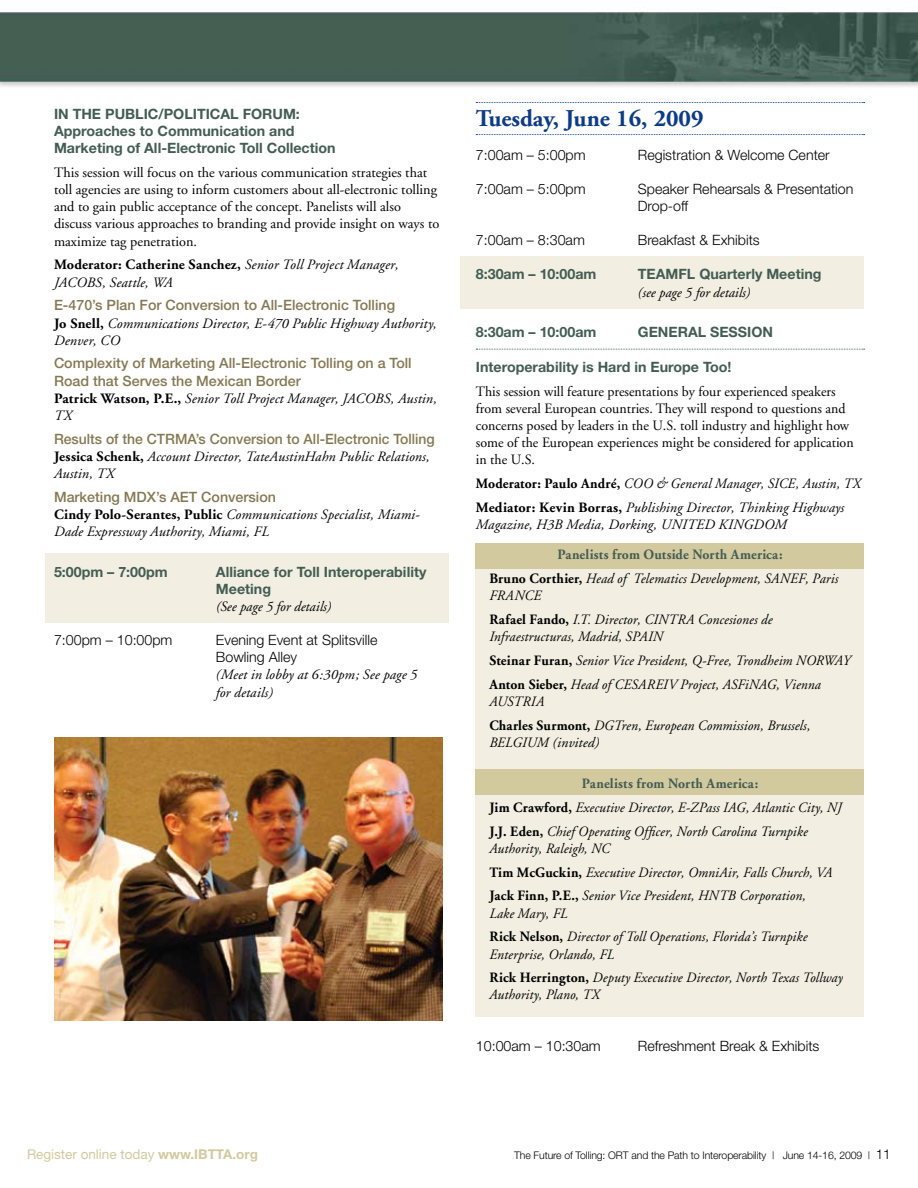
<style>
.page{position:relative;width:918px;height:1188px;background:#fff}
.page>*{position:absolute;margin:0;border:0;box-sizing:border-box;transform-origin:0 0}
.t1{font:700 24px "Adobe Garamond";color:#0d3b86}
.t2{font:italic 14.25px/23.9px "Adobe Garamond";letter-spacing:.01em;color:#000;scale:.96 1}
.t3{font:14.25px/17.1px "Adobe Garamond";color:#000}
.t4{font:italic 14.25px/17.1px "Adobe Garamond";letter-spacing:.01em;color:#000}
.t5{font:700 14.25px/17.1px "Helvetica Neue";color:#435d54}
.t6{font:300 14.25px/17.1px "Helvetica Neue";color:#000}
.t7{font:500 14.25px/17.1px "Helvetica Neue";color:#857853}
.t8{font:13.5px "Helvetica Neue";color:#d3c99e}
.t9{font:300 10.5px "Helvetica Neue";letter-spacing:-.01em;color:#000}
.s1{font-weight:700;font-style:normal}
.s2{font-weight:700;font-style:normal;color:#435d54}
.s3{font-weight:700}
.s4{font-size:13.5px}
</style>
<div class="page">
<div style="left:461px;top:256px;width:403px;height:53px;background:#f2eee1"></div>
<div style="left:46px;top:554px;width:403px;height:69px;background:#f2eee1"></div>
<div style="left:476px;top:543px;width:388px;height:473px;background:#f2eee1"></div>
<div style="left:476px;top:543px;width:388px;height:25px;background:#d3c99e"></div>
<svg style="left:476px;top:349px;width:389px;height:1px"></svg>
<img style="left:0;top:11px;width:918px;height:92px">
<img style="left:54px;top:737px;width:388px;height:283px">
<div style="left:476px;top:770px;width:388px;height:25px;background:#d3c99e"></div>
<svg style="left:476px;top:102px;width:389px;height:1px"></svg>
<svg style="left:476px;top:134px;width:389px;height:1px"></svg>
<p class="t5" style="left:54px;top:105px;width:29px">IN THE</p>
<p class="t5" style="left:105px;top:105px;width:19px">PUBLIC</p>
<p class="t5" style="left:158px;top:105px;width:24px">/POLITICAL</p>
<p class="t5" style="left:243px;top:105px;width:21px">FORUM</p>
<p class="t5" style="left:296px;top:105px;width:5px">:</p>
<p class="t5" style="left:54px;top:122px;width:283px">Approaches to Communication and<br>Marketing of All-Electronic Toll Collection</p>
<p class="t3" style="left:54px;top:165px;width:387px">This session will focus on the various communication strategies that toll agencies are using to inform customers about all-electronic tolling and to gain public acceptance of the concept. Panelists will also discuss various approaches to branding and provide insight on ways to maximize tag penetration.</p>
<p class="t4" style="left:54px;top:257px;width:346px"><span class="s1">Moderator: Catherine Sanchez,</span> Senior Toll Project Manager,<br>JACOBS, Seattle, WA</p>
<p class="t7" style="left:54px;top:297px;width:343px">E-470’s Plan For Conversion to All-Electronic Tolling</p>
<p class="t4" style="left:54px;top:315px;width:384px"><span class="s1">Jo Snell,</span> Communications Director, E-470 Public Highway Authority,<br>Denver, CO</p>
<p class="t7" style="left:54px;top:355px;width:359px">Complexity of Marketing All-Electronic Tolling on a Toll<br>Road that Serves the Mexican Border</p>
<p class="t4" style="left:54px;top:390px;width:384px"><span class="s1">Patrick Watson, P.E.,</span> Senior Toll Project Manager, JACOBS, Austin,<br>TX</p>
<p class="t7" style="left:54px;top:430px;width:382px">Results of the CTRMA’s Conversion to All-Electronic Tolling</p>
<p class="t4" style="left:54px;top:448px;width:377px"><span class="s1">Jessica Schenk,</span> Account Director, TateAustinHahn Public Relations,<br>Austin, TX</p>
<p class="t7" style="left:54px;top:488px;width:224px">Marketing MDX’s AET Conversion</p>
<p class="t4" style="left:54px;top:506px;width:366px"><span class="s1">Cindy Polo-Serantes, Public</span> Communications Specialist, Miami-<br>Dade Expressway Authority, Miami, FL</p>
<p class="t5" style="left:54px;top:563px;width:144px">5:00pm – 7:00pm A</p>
<p class="t5" style="left:216px;top:563px;width:212px;text-indent:10px">lliance for Toll Interoperability<br>Meeting</p>
<p class="t4" style="left:216px;top:598px;width:117px">(See page 5 for details)</p>
<p class="t6" style="left:54px;top:631px;width:120px">7:00pm – 10:00pm</p>
<p class="t6" style="left:216px;top:631px;width:163px">Evening Event at Splitsville<br>Bowling Alley</p>
<p class="t4" style="left:216px;top:666px;width:203px;line-height:18px">(Meet in lobby at 6:30pm; See page 5 for details)</p>
<h1 class="t1" style="left:476px;top:105px;width:229px">Tuesday, June 16, 2009</h1>
<p class="t6" style="left:476px;top:146px;width:111px">7:00am – 5:00pm</p>
<p class="t6" style="left:638px;top:146px;width:193px">Registration &amp; Welcome Center</p>
<p class="t6" style="left:476px;top:180px;width:111px">7:00am – 5:00pm</p>
<p class="t6" style="left:638px;top:180px;width:217px">Speaker Rehearsals &amp; Presentation<br>Drop-off</p>
<p class="t6" style="left:476px;top:231px;width:111px">7:00am – 8:30am</p>
<p class="t6" style="left:638px;top:231px;width:123px">Breakfast &amp; Exhibits</p>
<p class="t5" style="left:476px;top:266px;width:138px">8:30am – 10:00am TEAM</p>
<p class="t5" style="left:678px;top:266px;width:145px">FL Quarterly Meeting</p>
<p class="t4" style="left:638px;top:284px;width:114px">(see page 5 for details)</p>
<p class="t5" style="left:476px;top:324px;width:136px">8:30am – 10:00am GENERAL</p>
<p class="t5" style="left:710px;top:324px;width:10px">SESSION</p>
<p class="t5" style="left:476px;top:358px;width:257px">Interoperability is Hard in Europe Too!</p>
<p class="t3" style="left:476px;top:383px;width:379px">This session will feature presentations by four experienced speakers from several European countries. They will respond to questions and concerns posed by leaders in the U.S. toll industry and highlight how some of the European experiences might be considered for application in the U.S.</p>
<p class="t2" style="left:476px;top:472px;width:402px"><span class="s1">Moderator: Paulo André,</span> COO &amp; General Manager, SICE, Austin, TX<br><span class="s1">Mediator: Kevin Borras,</span> Publishing Director, Thinking Highways</p>
<p class="t4" style="left:476px;top:516px;width:313px">Magazine, H3B Media, Dorking, UNITED KINGDOM</p>
<p class="t2" style="left:489px;top:543px;width:365px;text-indent:68px"><span class="s2">Panelists from Outside North America:<br></span><span class="s1">Bruno Corthier,</span> Head of Telematics Development, SANEF, Paris</p>
<p class="t2" style="left:489px;top:584px;width:296px">FRANCE<br><span class="s1">Rafael Fando,</span> I.T. Director, CINTRA Concesiones de</p>
<p class="t2" style="left:489px;top:625px;width:378px">Infraestructuras, Madrid, SPAIN<br><span class="s1">Steinar Furan,</span> Senior Vice President, Q-Free, Trondheim NORWAY<br><span class="s1">Anton Sieber,</span> Head of CESAREIV Project, ASFiNAG, Vienna</p>
<p class="t2" style="left:489px;top:690px;width:336px">AUSTRIA<br><span class="s1">Charles Surmont,</span> DGTren, European Commission, Brussels,</p>
<p class="t2" style="left:489px;top:731px;width:116px">BELGIUM (invited)</p>
<p class="t2" style="left:489px;top:772px;width:369px;text-indent:93px"><span class="s2">Panelists from North America:<br></span><span class="s1">Jim Crawford,</span> Executive Director, E-ZPass IAG, Atlantic City, NJ<br><span class="s1">J.J. Eden,</span> Chief Operating Officer, North Carolina Turnpike</p>
<p class="t2" style="left:489px;top:837px;width:359px">Authority, Raleigh, NC<br><span class="s1">Tim McGuckin,</span> Executive Director, OmniAir, Falls Church, VA<br><span class="s1">Jack Finn, P.E.,</span> Senior Vice President, HNTB Corporation,</p>
<p class="t2" style="left:489px;top:902px;width:333px">Lake Mary, FL<br><span class="s1">Rick Nelson,</span> Director of Toll Operations, Florida’s Turnpike</p>
<p class="t2" style="left:489px;top:943px;width:370px">Enterprise, Orlando, FL<br><span class="s1">Rick Herrington,</span> Deputy Executive Director, North Texas Tollway</p>
<p class="t2" style="left:489px;top:984px;width:116px">Authority, Plano, TX</p>
<p class="t6" style="left:476px;top:1037px;width:126px">10:00am – 10:30am</p>
<p class="t6" style="left:638px;top:1037px;width:183px">Refreshment Break &amp; Exhibits</p>
<p class="t8" style="left:27px;top:1146px;width:232px">Register online today <span class="s3">www.ibtta.org</span></p>
<p class="t9" style="left:514px;top:1148px;width:378px">The Future of Tolling: ORT and the Path to Interoperability | June 14-16, 2009 | <span class="s4">11</span></p>
</div>
